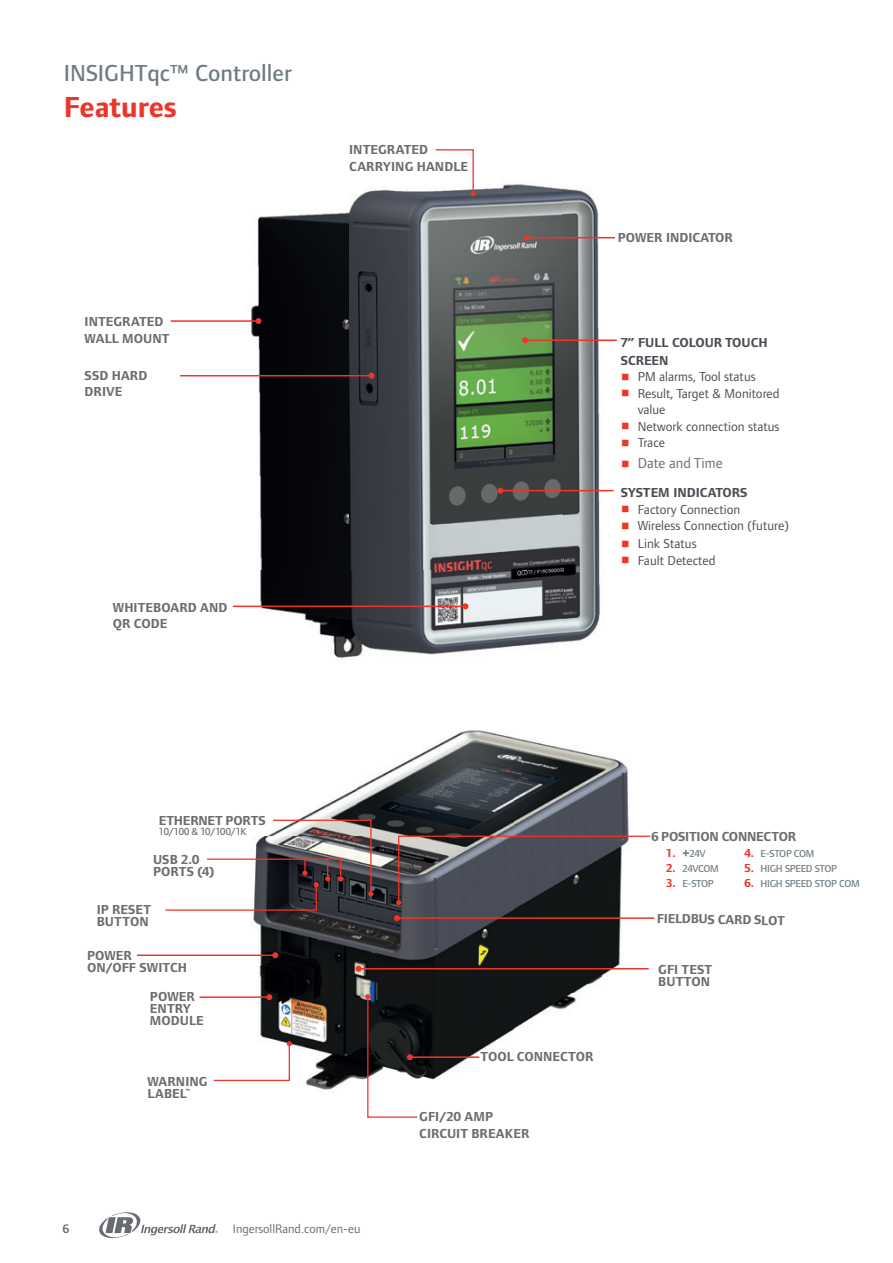
<style>
.page{position:relative;width:893px;height:1263px;background:#fff}
.page>*{position:absolute;margin:0;border:0;box-sizing:border-box;transform-origin:0 0}
.t1{font:700 30px "Foundry Form Sans";color:#ee3529}
.t2{font:500 24px "Foundry Form Sans";color:#6f7c83}
.t3{font:15px "Foundry Form Sans";color:#6c6d70}
.t4{font:700 13.5px/12px "Foundry Form Sans";color:#6c6d70}
.t5{font:13.5px/16.5px "Foundry Form Sans";color:#4d4c54}
.t6{font:700 13.5px/18px "Foundry Form Sans";color:#4d4c54}
.t7{font:700 13.5px "Foundry Form Sans";letter-spacing:-.02em;color:#6c6d70}
.t8{font:12.75px "Foundry Form Sans";color:#696b73}
.t9{font:600 12.75px "Foundry Form Sans";color:#696b73}
.t10{font:500 10.5px "Foundry Form Sans";letter-spacing:-.025em;color:#6f7c83}
.t11{font:500 10.5px "Foundry Form Sans";letter-spacing:-.04em;color:#6c6d70}
.s1{color:#ee3529}
.s2{font-weight:700;font-size:12px;color:#ee3529}
.s3{font-weight:700;font-size:13.5px;color:#6c6d70}
</style>
<div class="page">
<img style="left:253px;top:730px;width:402px;height:360px">
<img style="left:170px;top:184px;width:445px;height:474px">
<hr style="left:525px;top:339px;width:92px;height:2px;background:#ee3529">
<svg style="left:522px;top:337px;width:6px;height:6px"></svg>
<hr style="left:500px;top:490px;width:114px;height:1px;background:#ee3529">
<svg style="left:497px;top:488px;width:6px;height:6px"></svg>
<hr style="left:171px;top:320px;width:87px;height:2px;background:#ee3529">
<svg style="left:255px;top:318px;width:6px;height:6px"></svg>
<hr style="left:180px;top:375px;width:192px;height:1px;background:#ee3529">
<svg style="left:369px;top:373px;width:6px;height:6px"></svg>
<hr style="left:233px;top:606px;width:232px;height:1px;background:#ee3529">
<svg style="left:462px;top:603px;width:6px;height:6px"></svg>
<hr style="left:527px;top:237px;width:88px;height:1px;background:#ee3529">
<svg style="left:524px;top:235px;width:6px;height:6px"></svg>
<svg style="left:434px;top:149px;width:42px;height:47px"></svg>
<svg style="left:213px;top:1041px;width:79px;height:41px"></svg>
<hr style="left:200px;top:996px;width:69px;height:2px;background:#ee3529">
<svg style="left:266px;top:994px;width:6px;height:6px"></svg>
<hr style="left:359px;top:968px;width:290px;height:1px;background:#ee3529">
<svg style="left:356px;top:966px;width:6px;height:6px"></svg>
<hr style="left:410px;top:1056px;width:69px;height:2px;background:#ee3529">
<svg style="left:365px;top:994px;width:53px;height:124px"></svg>
<hr style="left:397px;top:917px;width:257px;height:2px;background:#ee3529">
<svg style="left:394px;top:915px;width:6px;height:6px"></svg>
<hr style="left:137px;top:954px;width:138px;height:2px;background:#ee3529">
<svg style="left:272px;top:952px;width:6px;height:6px"></svg>
<svg style="left:396px;top:835px;width:255px;height:70px;background:#605f65"></svg>
<svg style="left:165px;top:819px;width:208px;height:92px"></svg>
<svg style="left:99px;top:1212px;width:119px;height:26px"></svg>
<h2 class="t2" style="left:64px;top:59px;width:229px">INSIGHTqc™ Controller</h2>
<h1 class="t1" style="left:64px;top:90px;width:115px">Features</h1>
<p class="t4" style="left:349px;top:141px;width:120px;line-height:16.5px">INTEGRATED<br>CARRYING HANDLE</p>
<p class="t4" style="left:85px;top:313px;width:86px;line-height:16.5px">INTEGRATED<br>WALL MOUNT</p>
<p class="t4" style="left:85px;top:367px;width:64px;line-height:16.5px">SSD HARD<br>DRIVE</p>
<p class="t4" style="left:113px;top:599px;width:116px;line-height:16.2px">WHITEBOARD AND<br>QR CODE</p>
<p class="t4" style="left:618px;top:231px;width:116px">POWER INDICATOR</p>
<p class="t6" style="left:621px;top:333px;width:148px">7” FULL COLOUR TOUCH<br>SCREEN</p>
<p class="t5" style="left:621px;top:368px;width:137px"><span class="s1">○</span> PM alarms, Tool status</p>
<p class="t5" style="left:638px;top:385px;width:143px;text-indent:-17px"><span class="s1">○</span> Result, Target &amp; Monitored value</p>
<p class="t5" style="left:621px;top:418px;width:160px"><span class="s1">○</span> Network connection status</p>
<p class="t5" style="left:621px;top:434px;width:46px"><span class="s1">○</span> Trace</p>
<p class="t3" style="left:621px;top:455px;width:103px"><span class="s1">○</span> Date and Time</p>
<p class="t6" style="left:621px;top:484px;width:128px">SYSTEM INDICATORS</p>
<p class="t5" style="left:621px;top:501px;width:121px"><span class="s1">○</span> Factory Connection</p>
<p class="t5" style="left:621px;top:517px;width:170px"><span class="s1">○</span> Wireless Connection (future)</p>
<p class="t5" style="left:621px;top:535px;width:77px"><span class="s1">○</span> Link Status</p>
<p class="t5" style="left:621px;top:552px;width:96px"><span class="s1">○</span> Fault Detected</p>
<p class="t4" style="left:159px;top:814px;width:108px">ETHERNET PORTS</p>
<p class="t11" style="left:159px;top:826px;width:89px">10/100 &amp; 10/100/1K</p>
<p class="t4" style="left:153px;top:853px;width:63px">USB 2.0<br>PORTS (4)</p>
<p class="t4" style="left:97px;top:903px;width:56px">IP RESET<br>BUTTON</p>
<p class="t4" style="left:87px;top:949px;width:102px">POWER<br>ON/OFF SWITCH</p>
<p class="t4" style="left:150px;top:990px;width:55px">POWER<br>ENTRY<br>MODULE</p>
<p class="t4" style="left:147px;top:1075px;width:62px">WARNING<br>LABEL`</p>
<p class="t9" style="left:63px;top:1222px;width:8px">6</p>
<p class="t8" style="left:233px;top:1222px;width:129px">IngersollRand.com/en-eu</p>
<p class="t4" style="left:480px;top:1050px;width:115px">TOOL CONNECTOR</p>
<p class="t4" style="left:419px;top:1108px;width:112px;line-height:16.5px">GFI/20 AMP<br>CIRCUIT BREAKER</p>
<p class="t7" style="left:651px;top:829px;width:146px">6 POSITION CONNECTOR</p>
<p class="t10" style="left:666px;top:847px;width:41px"><span class="s2">1.</span> <span class="s3">+</span>24V</p>
<p class="t10" style="left:666px;top:862px;width:54px"><span class="s2">2.</span> 24VCOM</p>
<p class="t10" style="left:666px;top:878px;width:49px"><span class="s2">3.</span> E-STOP</p>
<p class="t10" style="left:744px;top:847px;width:72px"><span class="s2">4.</span> E-STOP COM</p>
<p class="t10" style="left:744px;top:862px;width:94px"><span class="s2">5.</span> HIGH SPEED STOP</p>
<p class="t10" style="left:744px;top:878px;width:117px"><span class="s2">6.</span> HIGH SPEED STOP COM</p>
<p class="t4" style="left:657px;top:912px;width:129px;rotate:1deg">FIELDBUS CARD SLOT</p>
<p class="t4" style="left:658px;top:963px;width:56px">GFI TEST<br>BUTTON</p>
</div>
